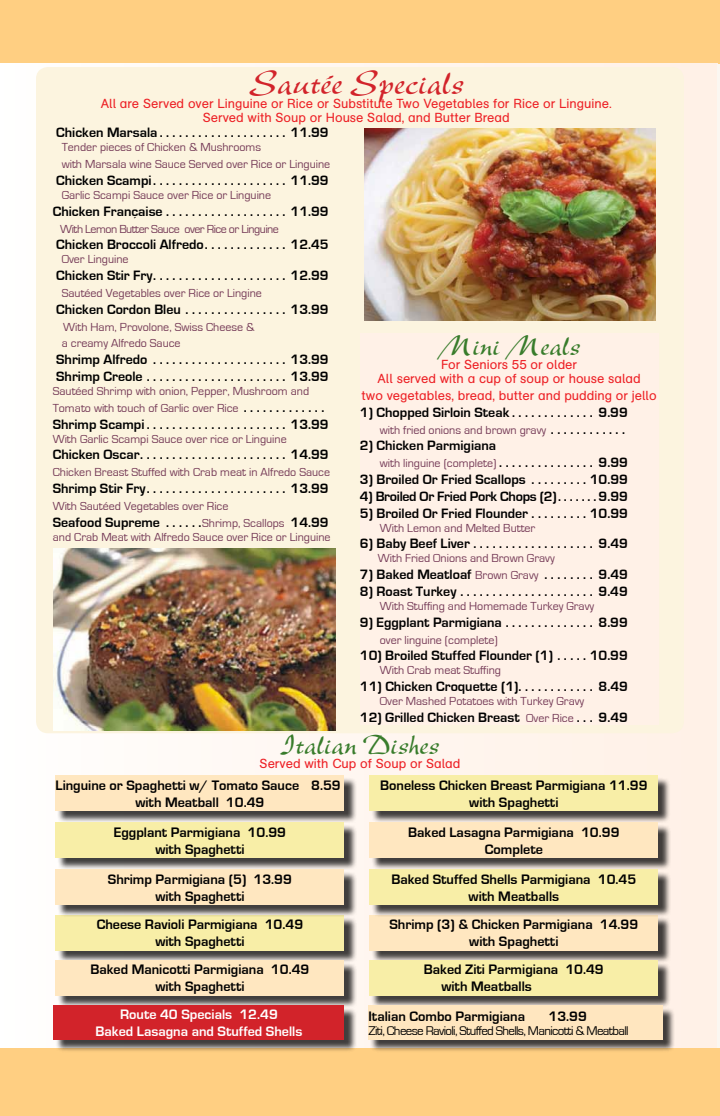
<style>
.page{position:relative;width:720px;height:1116px;background:#ffcf82}
.page>*{position:absolute;margin:0;border:0;box-sizing:border-box;transform-origin:0 0}
.t1{font:36px "New Berolina";color:#d2232a}
.t2{font:30px "New Berolina";color:#387c2b}
.t3{font:700 14.2px/17px "Eurostile";color:#000;text-align:center}
.t4{font:700 14.2px/17px "Eurostile";color:#fff;text-align:center}
.t5{font:700 14px/16.8px "Eurostile";color:#000}
.t6{font:700 14px "Eurostile";letter-spacing:-.02em;color:#000}
.t7{font:13px/14px "AG Schoolbook Regular A";color:#ed2126;text-align:center}
.t8{font:13px "Eurostile";letter-spacing:-.05em;color:#000}
.t9{font:12px/16.8px "Eurostile";color:#743956}
.t10{font:12px "Eurostile";letter-spacing:-.04em;color:#743956}
.s1{font-weight:700;font-size:14px;color:#000}
.s2{font-weight:400;font-size:12px;color:#743956}
</style>
<div class="page">
<div style="left:0;top:64px;width:718px;height:984px;background:linear-gradient(to right,#fffefd,#fff0e6)"></div>
<hr style="left:718px;top:64px;width:2px;height:984px;background:#fbf7f1">
<div style="left:57px;top:777px;width:300px;height:47px;background:#000;opacity:.75"></div>
<div style="left:56px;top:776px;width:288px;height:35px;background:#ffe7c0"></div>
<div style="left:371px;top:777px;width:300px;height:47px;background:#000;opacity:.75"></div>
<div style="left:369px;top:776px;width:289px;height:35px;background:#f8eea7"></div>
<div style="left:57px;top:824px;width:300px;height:47px;background:#000;opacity:.75"></div>
<div style="left:56px;top:823px;width:288px;height:35px;background:#f8eea7"></div>
<div style="left:371px;top:824px;width:300px;height:47px;background:#000;opacity:.75"></div>
<div style="left:369px;top:823px;width:289px;height:35px;background:#ffe7c0"></div>
<div style="left:57px;top:917px;width:300px;height:46px;background:#000;opacity:.75"></div>
<div style="left:56px;top:915px;width:288px;height:35px;background:#f8eea7"></div>
<div style="left:371px;top:917px;width:300px;height:46px;background:#000;opacity:.75"></div>
<div style="left:369px;top:915px;width:289px;height:35px;background:#ffe7c0"></div>
<div style="left:57px;top:871px;width:300px;height:47px;background:#000;opacity:.75"></div>
<div style="left:56px;top:870px;width:288px;height:35px;background:#ffe7c0"></div>
<div style="left:371px;top:871px;width:300px;height:47px;background:#000;opacity:.75"></div>
<div style="left:369px;top:870px;width:289px;height:35px;background:#f8eea7"></div>
<div style="left:57px;top:962px;width:300px;height:46px;background:#000;opacity:.75"></div>
<div style="left:56px;top:960px;width:288px;height:36px;background:#ffe7c0"></div>
<div style="left:371px;top:962px;width:300px;height:46px;background:#000;opacity:.75"></div>
<div style="left:369px;top:960px;width:289px;height:36px;background:#f8eea7"></div>
<div style="left:55px;top:1007px;width:302px;height:46px;background:#000;opacity:.75"></div>
<div style="left:54px;top:1006px;width:290px;height:34px;background:#d2232a"></div>
<div style="left:370px;top:1007px;width:305px;height:46px;background:#000;opacity:.75"></div>
<div style="left:368px;top:1006px;width:294px;height:34px;background:#ffe6bf"></div>
<div style="left:36px;top:67px;width:648px;height:666px;background:#fcf4df;border-radius:12px"></div>
<div style="left:360px;top:333px;width:298px;height:391px;background:#fff1e7"></div>
<img style="left:365px;top:128px;width:291px;height:193px">
<img style="left:54px;top:549px;width:282px;height:181px">
<h1 class="t1" style="left:248px;top:62px;width:217px">Sautée Specials</h1>
<p class="t7" style="left:101px;top:97px;width:512px">All are Served over Linguine or Rice or Substitute Two Vegetables for Rice or Linguine.<br>Served with Soup or House Salad, and Butter Bread</p>
<p class="t5" style="left:56px;top:125px;width:274px">Chicken Marsala . . . . . . . . . . . . . . . . . . . . 11.99</p>
<p class="t9" style="left:62px;top:139px;width:270px">Tender pieces of Chicken &amp; Mushrooms<br>with Marsala wine Sauce Served over Rice or Linguine</p>
<p class="t5" style="left:56px;top:172px;width:274px">Chicken Scampi . . . . . . . . . . . . . . . . . . . . . 11.99</p>
<p class="t9" style="left:62px;top:187px;width:211px">Garlic Scampi Sauce over Rice or Linguine</p>
<p class="t5" style="left:53px;top:203px;width:278px">Chicken Française................... 11.99</p>
<p class="t10" style="left:60px;top:222px;width:220px">With Lemon Butter Sauce over Rice or Linguine</p>
<p class="t5" style="left:56px;top:237px;width:274px">Chicken Broccoli Alfredo . . . . . . . . . . . . . 12.45</p>
<p class="t9" style="left:62px;top:251px;width:68px">Over Linguine</p>
<p class="t5" style="left:56px;top:268px;width:274px">Chicken Stir Fry . . . . . . . . . . . . . . . . . . . . . 12.99</p>
<p class="t9" style="left:62px;top:285px;width:202px">Sautéed Vegetables over Rice or Lingine</p>
<p class="t5" style="left:56px;top:301px;width:274px">Chicken Cordon Bleu . . . . . . . . . . . . . . . . 13.99</p>
<p class="t9" style="left:62px;top:319px;width:194px">With Ham, Provolone, Swiss Cheese &amp; a creamy Alfredo Sauce</p>
<p class="t5" style="left:56px;top:352px;width:274px">Shrimp Alfredo . . . . . . . . . . . . . . . . . . . . . 13.99<br>Shrimp Creole . . . . . . . . . . . . . . . . . . . . . . 13.99</p>
<p class="t9" style="left:53px;top:383px;width:273px">Sautéed Shrimp with onion, Pepper, Mushroom and<br>Tomato with touch of Garlic over Rice <span class="s1">. . . . . . . . . . . . .</span></p>
<p class="t5" style="left:53px;top:416px;width:277px">Shrimp Scampi . . . . . . . . . . . . . . . . . . . . . . 13.99</p>
<p class="t9" style="left:53px;top:431px;width:236px">With Garlic Scampi Sauce over rice or Linguine</p>
<p class="t5" style="left:53px;top:447px;width:277px">Chicken Oscar . . . . . . . . . . . . . . . . . . . . . . . 14.99</p>
<p class="t9" style="left:53px;top:464px;width:279px">Chicken Breast Stuffed with Crab meat in Alfredo Sauce</p>
<p class="t5" style="left:53px;top:480px;width:277px">Shrimp Stir Fry . . . . . . . . . . . . . . . . . . . . . . 13.99</p>
<p class="t9" style="left:53px;top:498px;width:177px">With Sautéed Vegetables over Rice</p>
<p class="t5" style="left:53px;top:514px;width:277px">Seafood Supreme . . . . . <span class="s2">Shrimp, Scallops</span> 14.99</p>
<p class="t9" style="left:53px;top:529px;width:279px">and Crab Meat with Alfredo Sauce over Rice or Linguine</p>
<h2 class="t2" style="left:438px;top:328px;width:144px">Mini Meals</h2>
<p class="t7" style="left:378px;top:358px;width:265px">For Seniors 55 or older<br>All served with a cup of soup or house salad</p>
<p class="t7" style="left:362px;top:389px;width:297px">two vegetables, bread, butter and pudding or jello</p>
<p class="t5" style="left:360px;top:404px;width:270px">1) Chopped Sirloin Steak . . . . . . . . . . . . 9.99</p>
<p class="t9" style="left:380px;top:421px;width:240px">with fried onions and brown gravy <span class="s1">. . . . . . . . . . .</span></p>
<p class="t5" style="left:360px;top:438px;width:138px">2) Chicken Parmigiana</p>
<p class="t9" style="left:380px;top:455px;width:250px">with linguine (complete) <span class="s1">. . . . . . . . . . . . . . . 9.99</span></p>
<p class="t5" style="left:360px;top:471px;width:270px">3) Broiled Or Fried Scallops . . . . . . . . . 10.99</p>
<p class="t6" style="left:360px;top:489px;width:270px">4) Broiled Or Fried Pork Chops (2) . . . . . . 9.99</p>
<p class="t5" style="left:360px;top:505px;width:270px">5) Broiled Or Fried Flounder . . . . . . . . . 10.99</p>
<p class="t9" style="left:380px;top:519px;width:157px">With Lemon and Melted Butter</p>
<p class="t5" style="left:360px;top:536px;width:270px">6) Baby Beef Liver................... 9.49</p>
<p class="t9" style="left:378px;top:550px;width:178px">With Fried Onions and Brown Gravy</p>
<p class="t5" style="left:360px;top:566px;width:270px">7) Baked Meatloaf <span class="s2">Brown Gravy</span> . . . . . . . . 9.49</p>
<p class="t5" style="left:360px;top:583px;width:269px">8) Roast Turkey . . . . . . . . . . . . . . . . . . . . . 9.49</p>
<p class="t9" style="left:380px;top:598px;width:216px">With Stuffing and Homemade Turkey Gravy</p>
<p class="t5" style="left:360px;top:614px;width:270px">9) Eggplant Parmigiana . . . . . . . . . . . . . . 8.99</p>
<p class="t9" style="left:380px;top:631px;width:119px">over linguine (complete)</p>
<p class="t5" style="left:360px;top:648px;width:269px">10) Broiled Stuffed Flounder (1) . . . . . 10.99</p>
<p class="t9" style="left:380px;top:662px;width:123px">With Crab meat Stuffing</p>
<p class="t5" style="left:360px;top:678px;width:270px">11) Chicken Croquette (1) . . . . . . . . . . . . 8.49</p>
<p class="t9" style="left:380px;top:693px;width:206px">Over Mashed Potatoes with Turkey Gravy</p>
<p class="t5" style="left:360px;top:709px;width:269px">12) Grilled Chicken Breast <span class="s2">Over Rice</span> . . . 9.49</p>
<h2 class="t2" style="left:280px;top:727px;width:161px">Italian Dishes</h2>
<p class="t7" style="left:260px;top:757px;width:202px">Served with Cup of Soup or Salad</p>
<p class="t3" style="left:56px;top:777px;width:287px">Linguine or Spaghetti w/ Tomato Sauce 8.59 with Meatball 10.49</p>
<p class="t3" style="left:380px;top:777px;width:269px">Boneless Chicken Breast Parmigiana 11.99 with Spaghetti</p>
<p class="t3" style="left:114px;top:824px;width:174px">Eggplant Parmigiana 10.99 with Spaghetti</p>
<p class="t3" style="left:408px;top:824px;width:213px">Baked Lasagna Parmigiana 10.99<br>Complete</p>
<p class="t3" style="left:108px;top:871px;width:186px">Shrimp Parmigiana (5) 13.99 with Spaghetti</p>
<p class="t3" style="left:391px;top:871px;width:246px">Baked Stuffed Shells Parmigiana 10.45 with Meatballs</p>
<p class="t3" style="left:97px;top:916px;width:208px">Cheese Ravioli Parmigiana 10.49 with Spaghetti</p>
<p class="t3" style="left:389px;top:916px;width:250px">Shrimp (3) &amp; Chicken Parmigiana 14.99 with Spaghetti</p>
<p class="t3" style="left:90px;top:961px;width:221px">Baked Manicotti Parmigiana 10.49 with Spaghetti</p>
<p class="t3" style="left:441px;top:961px;width:164px;text-align:left;text-indent:-18px">Baked Ziti Parmigiana 10.49 with Meatballs</p>
<p class="t4" style="left:96px;top:1006px;width:208px">Route 40 Specials 12.49<br>Baked Lasagna and Stuffed Shells</p>
<p class="t3" style="left:368px;top:1008px;width:158px">Italian Combo Parmigiana</p>
<p class="t3" style="left:548px;top:1008px;width:40px">13.99</p>
<p class="t8" style="left:368px;top:1023px;width:262px">Ziti, Cheese Ravioli, Stuffed Shells, Manicotti &amp; Meatball</p>
</div>
